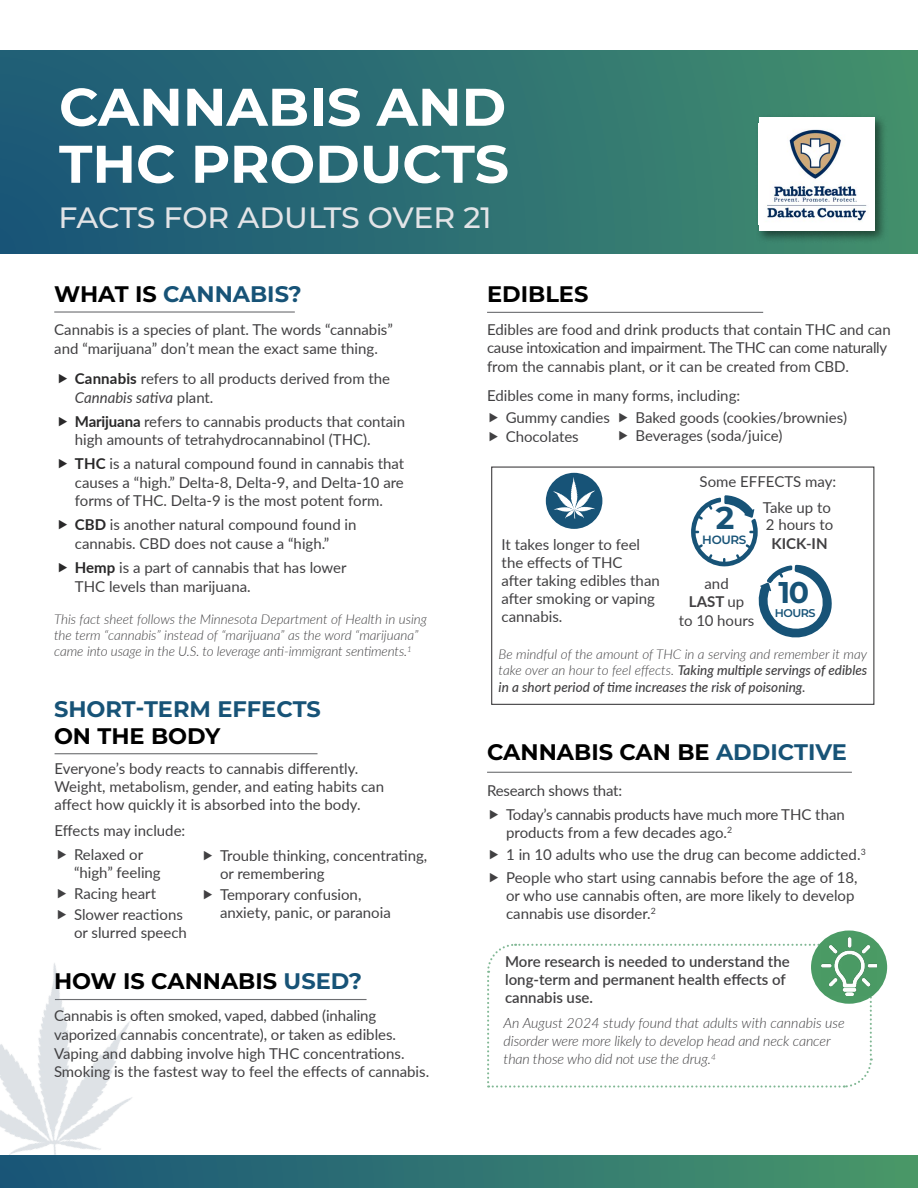
<style>
.page{position:relative;width:918px;height:1188px;background:#fff}
.page>*{position:absolute;margin:0;border:0;box-sizing:border-box;transform-origin:0 0}
.t1{font:700 52.95px/57px "Montserrat";color:#fff}
.t2{font:700 31.5px "Montserrat";color:#175377}
.t3{font:700 30px "Montserrat";color:#175377}
.t4{font:500 29.4px "Montserrat";letter-spacing:-.01em;color:#e3e4e7}
.t5{font:700 22.5px "Montserrat";color:#000}
.t6{font:700 22.5px "Montserrat";color:#175377}
.t7{font:15px/18.8px "Lato";color:#414042}
.t8{font:600 15px/18px "Lato";color:#414042}
.t9{font:15px/23.7px "Lato";letter-spacing:-.02em;color:#414042}
.t10{font:700 15px "Lato";color:#414042}
.t11{font:italic 300 14.25px/18px "Lato";letter-spacing:-.01em;color:#414042}
.t12{font:italic 300 13.5px/16.2px "Lato";color:#414042}
.t13{font:600 12px "Montserrat";letter-spacing:-.03em;color:#175377}
.t14{font:600 11.25px "Montserrat";letter-spacing:-.04em;color:#175377}
.s1{color:#000}
.s2{font-weight:700;color:#292829}
.s3{font-style:italic}
.s4{color:#175377}
.s5{font-weight:700}
.s6{font-weight:500}
</style>
<div class="page">
<div style="left:0;top:51px;width:918px;height:203px;background:linear-gradient(to right,#1a5678,#438f6d)"></div>
<div style="left:755px;top:113px;width:133px;height:131px;background:#000;opacity:.5"></div>
<div style="left:759px;top:117px;width:115px;height:114px;background:#fff"></div>
<img style="left:767px;top:129px;width:100px;height:92px">
<hr style="left:54px;top:311px;width:241px;height:2px;background:#6d6e71">
<hr style="left:55px;top:753px;width:263px;height:1px;background:#6d6e71">
<hr style="left:487px;top:772px;width:365px;height:1px;background:#6d6e71">
<hr style="left:55px;top:999px;width:312px;height:1px;background:#6d6e71">
<hr style="left:487px;top:312px;width:276px;height:1px;background:#6d6e71">
<img style="left:0;top:963px;width:165px;height:193px">
<div style="left:0;top:1156px;width:918px;height:32px;background:linear-gradient(to right,#185379,#49976a)"></div>
<div style="left:491px;top:467px;width:383px;height:238px;border:1px solid #414042"></div>
<svg style="left:691px;top:495px;width:141px;height:143px"></svg>
<div style="left:546px;top:473px;width:56px;height:56px;background:#175377;border-radius:50%"></div>
<svg style="left:553px;top:477px;width:42px;height:42px"></svg>
<svg style="left:487px;top:943px;width:386px;height:145px"></svg>
<div style="left:811px;top:931px;width:76px;height:73px;background:#4b9b65;border-radius:50%"></div>
<img style="left:821px;top:937px;width:55px;height:59px">
<h1 class="t1" style="left:59px;top:76px;width:452px">CANNABIS AND<br>THC PRODUCTS</h1>
<h3 class="t4" style="left:58px;top:197px;width:435px">FACTS FOR ADULTS OVER 21</h3>
<h3 class="t6" style="left:54px;top:277px;width:249px"><span class="s1">WHAT IS</span> CANNABIS?</h3>
<p class="t7" style="left:54px;top:319px;width:340px;line-height:19.5px">Cannabis is a species of plant. The words “cannabis” and “marijuana” don’t mean the exact same thing.</p>
<p class="t7" style="left:75px;top:369px;width:317px"><span class="s2">Cannabis</span> refers to all products derived from the<br><span class="s3">Cannabis sativa</span> plant.</p>
<p class="t7" style="left:75px;top:412px;width:332px;line-height:18px"><span class="s2">Marijuana</span> refers to cannabis products that contain high amounts of tetrahydrocannabinol (THC).</p>
<p class="t7" style="left:75px;top:453px;width:331px;text-align:justify"><span class="s2">THC</span> is a natural compound found in cannabis that causes a “high.” Delta-8, Delta-9, and Delta-10 are forms of THC. Delta-9 is the most potent form.</p>
<p class="t7" style="left:75px;top:515px;width:283px"><span class="s2">CBD</span> is another natural compound found in cannabis. CBD does not cause a “high.”</p>
<p class="t7" style="left:75px;top:558px;width:273px"><span class="s2">Hemp</span> is a part of cannabis that has lower<br>THC levels than marijuana.</p>
<p class="t12" style="left:54px;top:610px;width:375px">This fact sheet follows the Minnesota Department of Health in using the term “cannabis” instead of “marijuana” as the word “marijuana” came into usage in the U.S. to leverage anti-immigrant sentiments.<sup>1</sup></p>
<h3 class="t6" style="left:54px;top:693px;width:268px">SHORT-TERM EFFECTS</h3>
<h3 class="t5" style="left:54px;top:720px;width:168px">ON THE BODY</h3>
<p class="t7" style="left:55px;top:759px;width:331px;line-height:18px">Everyone’s body reacts to cannabis differently.<br>Weight, metabolism, gender, and eating habits can affect how quickly it is absorbed into the body.</p>
<p class="t7" style="left:74px;top:818px;width:113px;line-height:23.7px;text-indent:-20px">Effects may include:<br>Relaxed or</p>
<p class="t7" style="left:74px;top:861px;width:110px;line-height:21px">“high” feeling<br>Racing heart<br>Slower reactions</p>
<p class="t7" style="left:74px;top:922px;width:114px">or slurred speech</p>
<p class="t7" style="left:220px;top:846px;width:209px;line-height:18px">Trouble thinking, concentrating, or remembering</p>
<p class="t7" style="left:220px;top:885px;width:172px;line-height:18px">Temporary confusion, anxiety, panic, or paranoia</p>
<h3 class="t5" style="left:54px;top:965px;width:309px">HOW IS CANNABIS <span class="s4">USED?</span></h3>
<p class="t7" style="left:54px;top:1006px;width:377px">Cannabis is often smoked, vaped, dabbed (inhaling vaporized cannabis concentrate), or taken as edibles.<br>Vaping and dabbing involve high THC concentrations.<br>Smoking is the fastest way to feel the effects of cannabis.</p>
<h3 class="t5" style="left:487px;top:277px;width:103px">EDIBLES</h3>
<p class="t7" style="left:487px;top:319px;width:405px">Edibles are food and drink products that contain THC and can cause intoxication and impairment. The THC can come naturally from the cannabis plant, or it can be created from CBD.</p>
<p class="t7" style="left:506px;top:384px;width:236px;line-height:21.9px;text-indent:-19px">Edibles come in many forms, including:<br>Gummy candies</p>
<p class="t7" style="left:506px;top:427px;width:75px">Chocolates</p>
<p class="t7" style="left:635px;top:407px;width:213px">Baked goods (cookies/brownies)<br>Beverages (soda/juice)</p>
<p class="t7" style="left:700px;top:472px;width:138px">Some EFFECTS may:</p>
<h2 class="t2" style="left:716px;top:495px;width:20px">2</h2>
<p class="t13" style="left:702px;top:531px;width:46px">HOURS</p>
<p class="t7" style="left:763px;top:499px;width:72px;line-height:17px">Take up to<br>2 hours to</p>
<p class="t10" style="left:771px;top:532px;width:58px">KICK-IN</p>
<p class="t7" style="left:502px;top:535px;width:160px;line-height:18px">It takes longer to feel the effects of THC<br>after taking edibles than after smoking or vaping cannabis.</p>
<p class="t7" style="left:679px;top:573px;width:77px;text-align:center">and<br><span class="s5">LAST</span> up<br>to 10 hours</p>
<p class="t12" style="left:499px;top:645px;width:370px;text-align:justify">Be mindful of the amount of THC in a serving and remember it may take over an hour to feel effects. <span class="s6">Taking multiple servings of edibles in a short period of time increases the risk of poisoning.</span></p>
<h3 class="t3" style="left:779px;top:571px;width:32px">10</h3>
<p class="t14" style="left:775px;top:605px;width:42px">HOURS</p>
<h3 class="t5" style="left:487px;top:736px;width:361px">CANNABIS CAN BE <span class="s4">ADDICTIVE</span></h3>
<p class="t9" style="left:506px;top:778px;width:340px;text-indent:-19px">Research shows that:<br>Today’s cannabis products have much more THC than</p>
<p class="t7" style="left:506px;top:820px;width:361px;line-height:22.5px">products from a few decades ago.<sup>2<br></sup>1 in 10 adults who use the drug can become addicted.<sup>3<br></sup>People who start using cannabis before the age of 18,</p>
<p class="t7" style="left:506px;top:885px;width:350px;line-height:18px">or who use cannabis often, are more likely to develop cannabis use disorder.<sup>2</sup></p>
<p class="t8" style="left:505px;top:952px;width:286px">More research is needed to understand the long-term and permanent health effects of cannabis use.</p>
<p class="t11" style="left:504px;top:1014px;width:343px">An August 2024 study found that adults with cannabis use disorder were more likely to develop head and neck cancer than those who did not use the drug.<sup>4</sup></p>
</div>
